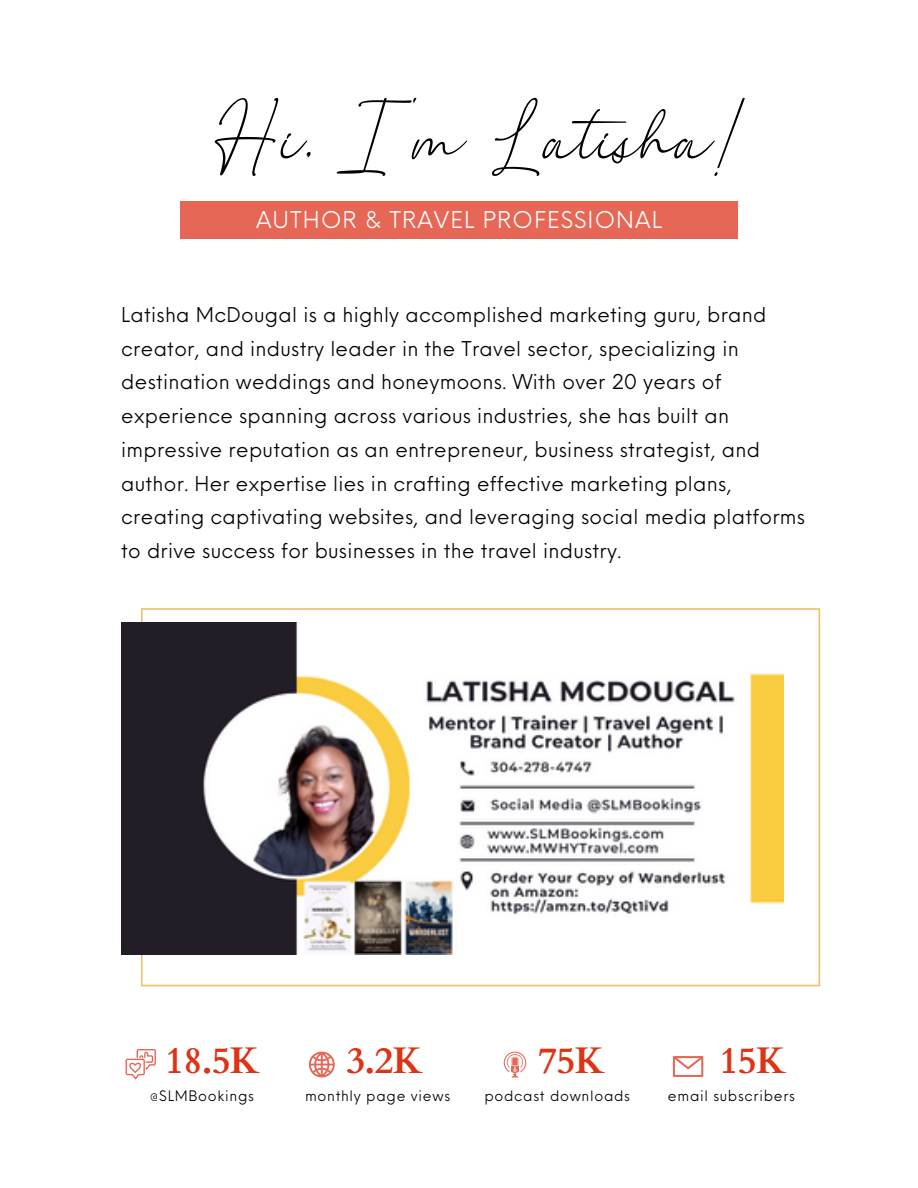
<style>
.page{position:relative;width:918px;height:1188px;background:#fff}
.page>*{position:absolute;margin:0;border:0;box-sizing:border-box;transform-origin:0 0}
.t1{font:161.7px "The Bigmaker";letter-spacing:.005em;color:#000}
.t2{font:700 37.05px "Cardo";letter-spacing:-.02em;color:#dd3416}
.t3{font:22.5px "Neue Einstellung";letter-spacing:.05em;color:#fff}
.t4{font:19.95px/33.8px "Neue Einstellung";letter-spacing:.015em;color:#000}
.t5{font:14.1px "Neue Einstellung";letter-spacing:.05em;color:#000}
</style>
<div class="page">
<svg style="left:141px;top:608px;width:679px;height:378px"></svg>
<div style="left:180px;top:201px;width:558px;height:38px;background:#e66756"></div>
<svg style="left:309px;top:1052px;width:26px;height:25px"></svg>
<svg style="left:126px;top:1049px;width:30px;height:30px"></svg>
<svg style="left:504px;top:1052px;width:22px;height:25px"></svg>
<svg style="left:673px;top:1056px;width:30px;height:21px"></svg>
<img style="left:121px;top:623px;width:663px;height:332px">
<p class="t1" style="left:214px;top:62px;width:532px">Hi, I'mLatisha!</p>
<p class="t3" style="left:256px;top:200px;width:407px">AUTHOR &amp; TRAVEL PROFESSIONAL</p>
<p class="t4" style="left:121px;top:296px;width:685px">Latisha McDougal is a highly accomplished marketing guru, brand creator, and industry leader in the Travel sector, specializing in destination weddings and honeymoons. With over 20 years of experience spanning across various industries, she has built an impressive reputation as an entrepreneur, business strategist, and author. Her expertise lies in crafting effective marketing plans, creating captivating websites, and leveraging social media platforms to drive success for businesses in the travel industry.</p>
<p class="t2" style="left:165px;top:1037px;width:96px">18.5K</p>
<p class="t5" style="left:150px;top:1084px;width:106px">@SLMBookings</p>
<p class="t5" style="left:305px;top:1084px;width:147px">monthly page views</p>
<p class="t5" style="left:484px;top:1084px;width:147px">podcast downloads</p>
<p class="t5" style="left:668px;top:1084px;width:129px">email subscribers</p>
<p class="t2" style="left:346px;top:1037px;width:78px">3.2K</p>
<p class="t2" style="left:538px;top:1037px;width:68px">75K</p>
<p class="t2" style="left:720px;top:1037px;width:68px">15K</p>
</div>
